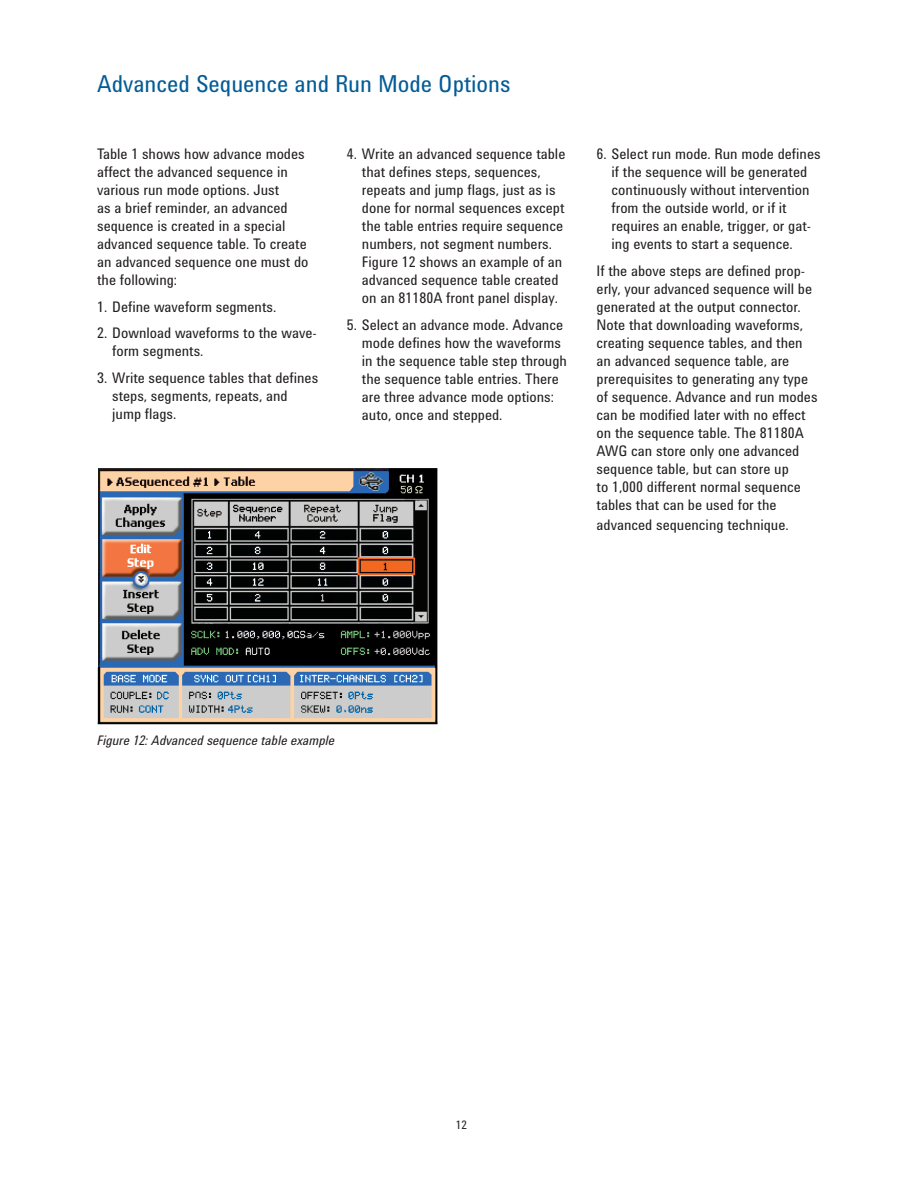
<style>
.page{position:relative;width:918px;height:1188px;background:#fff}
.page>*{position:absolute;margin:0;border:0;box-sizing:border-box;transform-origin:0 0}
.t1{font:24px "Agilent Condensed CFF";color:#035c97}
.t2{font:15px/18px "Agilent Condensed CFF";color:#231f20}
.t3{font:italic 13.5px "Agilent Condensed CFF";color:#231f20}
.t4{font:12px "Agilent Condensed CFF";color:#231f20}
</style>
<div class="page">
<img style="left:97px;top:468px;width:341px;height:257px">
<h1 class="t1" style="left:97px;top:66px;width:415px">Advanced Sequence and Run Mode Options</h1>
<p class="t2" style="left:97px;top:145px;width:213px">Table 1 shows how advance modes affect the advanced sequence in various run mode options. Just<br>as a brief reminder, an advanced sequence is created in a special advanced sequence table. To create an advanced sequence one must do the following:</p>
<p class="t2" style="left:97px;top:297px;width:181px">1. Define waveform segments.</p>
<p class="t2" style="left:112px;top:324px;width:206px;text-indent:-15px">2. Download waveforms to the wave&shy;form segments.</p>
<p class="t2" style="left:112px;top:368px;width:208px;text-indent:-15px">3. Write sequence tables that defines steps, segments, repeats, and jump flags.</p>
<p class="t2" style="left:362px;top:145px;width:205px;text-indent:-15px">4. Write an advanced sequence table that defines steps, sequences, repeats and jump flags, just as is done for normal sequences except the table entries require sequence numbers, not segment numbers.<br>Figure 12 shows an example of an advanced sequence table created on an 81180A front panel display.</p>
<p class="t2" style="left:362px;top:315px;width:207px;text-indent:-15px">5. Select an advance mode. Advance mode defines how the waveforms in the sequence table step through the sequence table entries. There are three advance mode options: auto, once and stepped.</p>
<p class="t2" style="left:612px;top:145px;width:211px;text-indent:-15px">6. Select run mode. Run mode defines if the sequence will be generated continuously without intervention from the outside world, or if it requires an enable, trigger, or gat&shy;ing events to start a sequence.</p>
<p class="t2" style="left:597px;top:261px;width:222px">If the above steps are defined prop&shy;erly, your advanced sequence will be generated at the output connector.<br>Note that downloading waveforms, creating sequence tables, and then an advanced sequence table, are prerequisites to generating any type of sequence. Advance and run modes can be modified later with no effect on the sequence table. The 81180A AWG can store only one advanced sequence table, but can store up<br>to 1,000 different normal sequence tables that can be used for the</p>
<p class="t2" style="left:597px;top:515px;width:194px">advanced sequencing technique.</p>
<p class="t3" style="left:97px;top:730px;width:239px">Figure 12: Advanced sequence table example</p>
<p class="t4" style="left:456px;top:1115px;width:13px">12</p>
</div>
